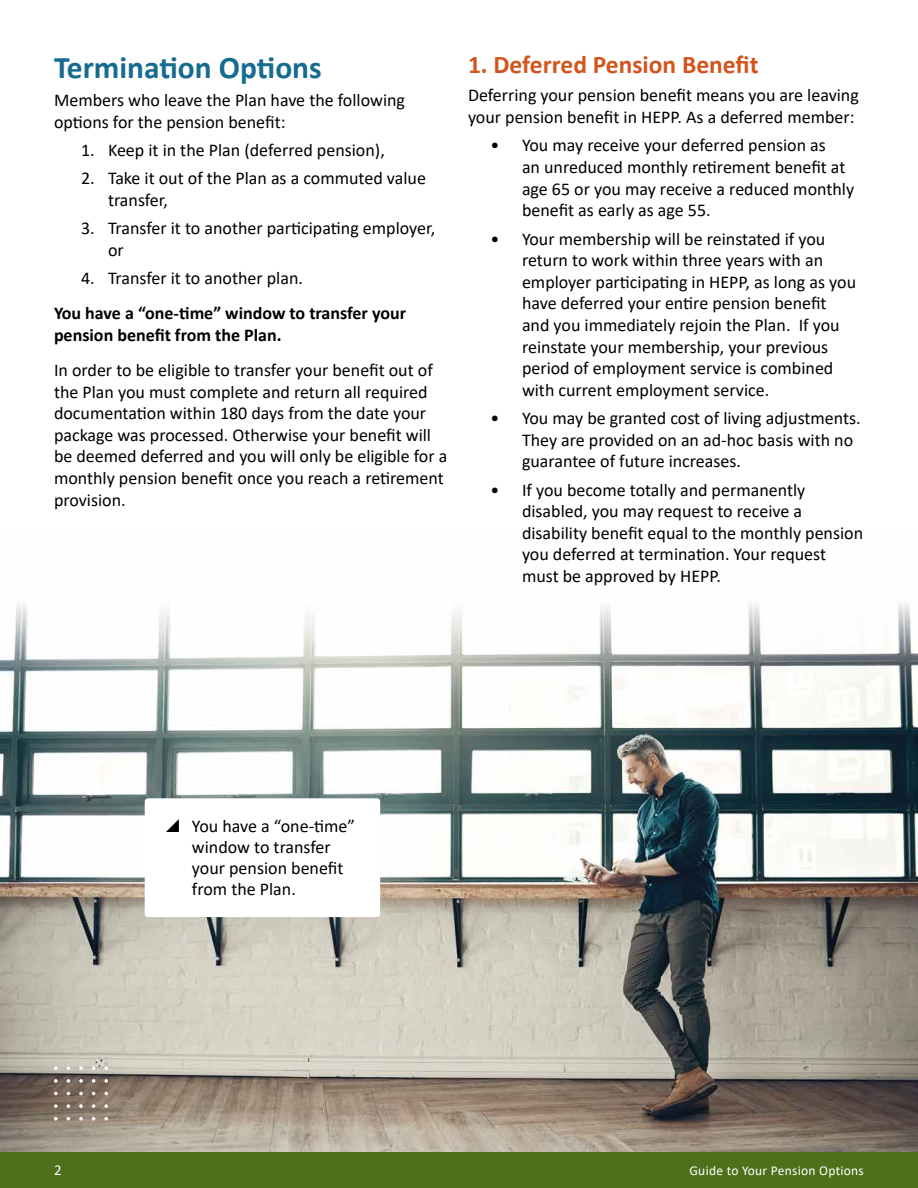
<style>
.page{position:relative;width:918px;height:1188px;background:#fff}
.page>*{position:absolute;margin:0;border:0;box-sizing:border-box;transform-origin:0 0}
.heading_1{font:700 31.5px "Calibri";color:#176b90}
.heading_2{font:700 25.5px "Calibri";color:#d3551d}
.copy{font:18px/21.6px "Calibri";color:#000}
.copy-2{font:700 18px/21.6px "Calibri";color:#000}
.t1{font:15px "Calibri";color:#fff}
.t2{font:13.5px "Calibri";letter-spacing:.02em;color:#fff}
</style>
<div class="page">
<div style="left:0;top:1150px;width:918px;height:38px;background:#4e701a"></div>
<img style="left:0;top:604px;width:918px;height:547px">
<svg style="left:67px;top:1079px;width:3px;height:4px"></svg>
<svg style="left:79px;top:1079px;width:4px;height:4px"></svg>
<svg style="left:92px;top:1079px;width:3px;height:4px"></svg>
<svg style="left:79px;top:1067px;width:4px;height:3px"></svg>
<svg style="left:79px;top:1092px;width:4px;height:3px"></svg>
<svg style="left:92px;top:1104px;width:3px;height:4px"></svg>
<svg style="left:104px;top:1079px;width:4px;height:4px"></svg>
<svg style="left:104px;top:1067px;width:4px;height:3px"></svg>
<svg style="left:104px;top:1092px;width:4px;height:3px"></svg>
<svg style="left:104px;top:1104px;width:4px;height:4px"></svg>
<svg style="left:79px;top:1104px;width:4px;height:4px"></svg>
<svg style="left:67px;top:1104px;width:3px;height:4px"></svg>
<svg style="left:92px;top:1117px;width:3px;height:4px"></svg>
<svg style="left:104px;top:1117px;width:4px;height:4px"></svg>
<svg style="left:79px;top:1117px;width:4px;height:4px"></svg>
<svg style="left:67px;top:1117px;width:3px;height:4px"></svg>
<svg style="left:54px;top:1079px;width:4px;height:4px"></svg>
<svg style="left:54px;top:1067px;width:4px;height:3px"></svg>
<svg style="left:54px;top:1092px;width:4px;height:3px"></svg>
<svg style="left:54px;top:1104px;width:4px;height:4px"></svg>
<svg style="left:54px;top:1117px;width:4px;height:3px"></svg>
<div style="left:145px;top:798px;width:235px;height:119px;background:#fff;border-radius:3px"></div>
<p class="heading_1" style="left:54px;top:45px;width:269px">Termination Options</p>
<p class="copy" style="left:54px;top:89px;width:353px">Members who leave the Plan have the following options for the pension benefit:</p>
<p class="copy" style="left:81px;top:139px;width:305px">1. Keep it in the Plan (deferred pension),</p>
<p class="copy" style="left:108px;top:167px;width:319px;text-indent:-27px">2. Take it out of the Plan as a commuted value transfer,</p>
<p class="copy" style="left:108px;top:217px;width:329px;text-indent:-27px">3. Transfer it to another participating employer, or</p>
<p class="copy" style="left:81px;top:267px;width:224px">4. Transfer it to another plan.</p>
<p class="copy-2" style="left:54px;top:302px;width:354px">You have a “one-time” window to transfer your pension benefit from the Plan.</p>
<p class="copy" style="left:54px;top:359px;width:395px">In order to be eligible to transfer your benefit out of the Plan you must complete and return all required documentation within 180 days from the date your package was processed. Otherwise your benefit will be deemed deferred and you will only be eligible for a monthly pension benefit once you reach a retirement provision.</p>
<p class="heading_2" style="left:468px;top:47px;width:292px">1. Deferred Pension Benefit</p>
<p class="copy" style="left:468px;top:84px;width:392px">Deferring your pension benefit means you are leaving your pension benefit in HEPP. As a deferred member:</p>
<p class="copy" style="left:522px;top:134px;width:334px;text-indent:-32px">• You may receive your deferred pension as<br>an unreduced monthly retirement benefit at age 65 or you may receive a reduced monthly benefit as early as age 55.</p>
<p class="copy" style="left:522px;top:227px;width:336px;text-indent:-32px">• Your membership will be reinstated if you return to work within three years with an employer participating in HEPP, as long as you have deferred your entire pension benefit and you immediately rejoin the Plan. If you reinstate your membership, your previous period of employment service is combined with current employment service.</p>
<p class="copy" style="left:522px;top:407px;width:340px;text-indent:-32px">• You may be granted cost of living adjustments.<br>They are provided on an ad-hoc basis with no guarantee of future increases.</p>
<p class="copy" style="left:522px;top:478px;width:343px;text-indent:-32px">• If you become totally and permanently disabled, you may request to receive a disability benefit equal to the monthly pension you deferred at termination. Your request must be approved by HEPP.</p>
<p class="copy" style="left:192px;top:815px;width:165px;line-height:21px">You have a “one-time” window to transfer your pension benefit from the Plan.</p>
<p class="t1" style="left:54px;top:1159px;width:9px">2</p>
<p class="t2" style="left:690px;top:1161px;width:176px">Guide to Your Pension Options</p>
</div>
